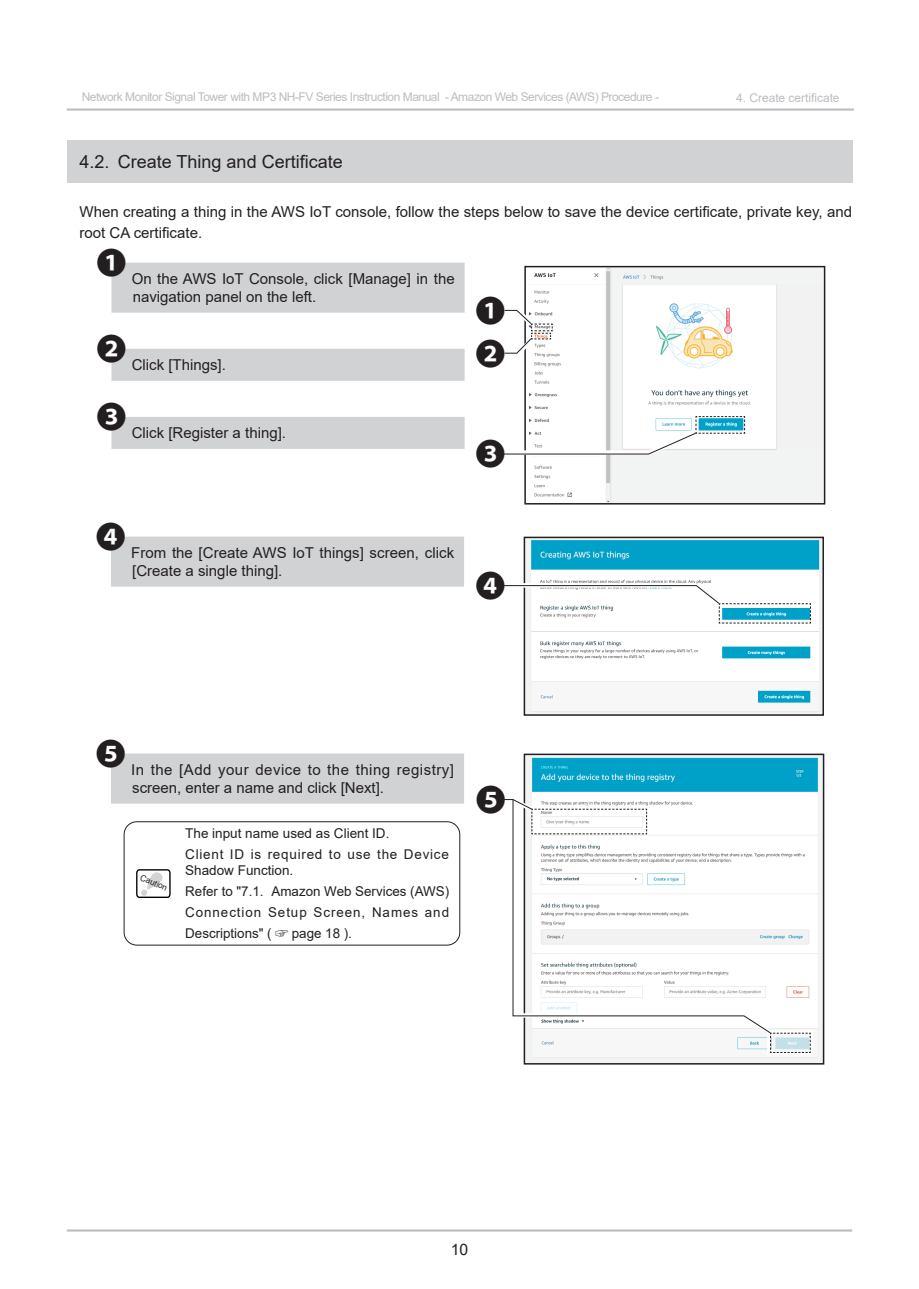
<style>
.page{position:relative;width:919px;height:1289px;background:#fff}
.page>*{position:absolute;margin:0;border:0;box-sizing:border-box;transform-origin:0 0}
.t1{font:500 30px/42.9px "Koz Go Pro";color:#231f20}
.t2{font:18px "Arial";color:#231f20}
.t3{font:15.75px "Arial";color:#231f20}
.t4{font:15px/18px "Arial";color:#231f20}
.t5{font:15px/18px "Arial";letter-spacing:.035em;color:#231f20}
.t6{font:13.5px/20.9px "Arial";color:#231f20}
.t7{font:13.5px/20.7px "Arial";letter-spacing:.055em;color:#231f20}
.t8{font:12px "Arial";letter-spacing:-.04em;color:#bcbdc0}
.t9{font:12px "Arial";letter-spacing:-.005em;color:#bcbdc0}
.t10{font:8.7px "Arial";color:#231f20;scale:.96 1}
.s1{font-size:8.55px}
.s2{font-family:"Koz Go Pro";font-weight:500}
</style>
<div class="page">
<hr style="left:67px;top:1229px;width:785px;height:2px;background:#bcbdc0">
<hr style="left:67px;top:108px;width:786px;height:3px;background:#bcbdc0">
<img style="left:526px;top:756px;width:295px;height:305px">
<div style="left:523px;top:753px;width:301px;height:311px;border:2px solid #231f20"></div>
<img style="left:526px;top:539px;width:294px;height:173px">
<div style="left:523px;top:536px;width:300px;height:179px;border:2px solid #231f20"></div>
<div style="left:111px;top:753px;width:353px;height:50px;background:#d1d2d4"></div>
<div style="left:111px;top:536px;width:353px;height:50px;background:#d1d2d4"></div>
<div style="left:767px;top:1030px;width:45px;height:25px;border:3px solid #fff"></div>
<div style="left:716px;top:600px;width:96px;height:25px;border:3px solid #fff"></div>
<svg style="left:503px;top:581px;width:308px;height:42px"></svg>
<svg style="left:502px;top:795px;width:145px;height:6px"></svg>
<svg style="left:523px;top:1010px;width:287px;height:43px"></svg>
<svg style="left:512px;top:798px;width:259px;height:235px"></svg>
<div style="left:67px;top:140px;width:785px;height:43px;background:#d1d2d4"></div>
<img style="left:529px;top:269px;width:293px;height:232px">
<div style="left:524px;top:266px;width:301px;height:238px;border:2px solid #231f20"></div>
<div style="left:111px;top:263px;width:353px;height:50px;background:#d1d2d4"></div>
<div style="left:111px;top:349px;width:353px;height:32px;background:#d1d2d4"></div>
<div style="left:111px;top:417px;width:353px;height:32px;background:#d1d2d4"></div>
<svg style="left:503px;top:416px;width:242px;height:41px"></svg>
<svg style="left:504px;top:305px;width:49px;height:53px"></svg>
<svg style="left:136px;top:869px;width:35px;height:29px"></svg>
<div style="left:124px;top:821px;width:336px;height:124px;border:1px solid #231f20;border-radius:13px"></div>
<p class="t8" style="left:82px;top:89px;width:578px">Network Monitor Signal Tower with MP3 NH-FV Series Instruction Manual - Amazon Web Services (AWS) Procedure -</p>
<p class="t9" style="left:736px;top:89px;width:105px">4. Create certificate</p>
<p class="t2" style="left:80px;top:149px;width:265px">4.2. Create Thing and Certificate</p>
<p class="t4" style="left:80px;top:201px;width:774px;line-height:21px">When creating a thing in the AWS IoT console, follow the steps below to save the device certificate, private key, and root CA certificate.</p>
<h1 class="t1" style="left:96px;top:243px;width:31px">❶</h1>
<p class="t4" style="left:132px;top:270px;width:324px">On the AWS IoT Console, click [Manage] in the navigation panel on the left.</p>
<p class="t4" style="left:96px;top:356px;width:131px"><sup>❷</sup> Click [Things].</p>
<p class="t4" style="left:96px;top:424px;width:191px"><sup>❸</sup> Click [Register a thing].</p>
<h1 class="t1" style="left:96px;top:517px;width:32px">❹</h1>
<p class="t4" style="left:131px;top:543px;width:324px">From the [Create AWS IoT things] screen, click [Create a single thing].</p>
<h1 class="t1" style="left:475px;top:291px;width:32px">❶<br>❷</h1>
<h1 class="t1" style="left:475px;top:434px;width:31px">❸</h1>
<h1 class="t1" style="left:475px;top:565px;width:31px">❹</h1>
<h1 class="t1" style="left:96px;top:734px;width:32px">❺</h1>
<p class="t5" style="left:131px;top:760px;width:324px">In the [Add your device to the thing registry] screen, enter a name and click [Next].</p>
<p class="t10" style="left:143px;top:871px;width:31px;rotate:23deg">Cautio<span class="s1">n</span></p>
<p class="t7" style="left:185px;top:823px;width:265px">The input name used as Client ID.<br>Client ID is required to use the Device</p>
<p class="t6" style="left:185px;top:860px;width:265px">Shadow Function.<br>Refer to "7.1. Amazon Web Services (AWS)<br>Connection Setup Screen, Names and<br>Descriptions" ( <span class="s2">☞</span> page 18 ).</p>
<h1 class="t1" style="left:475px;top:779px;width:31px">❺</h1>
<p class="t3" style="left:450px;top:1238px;width:19px">10</p>
</div>
